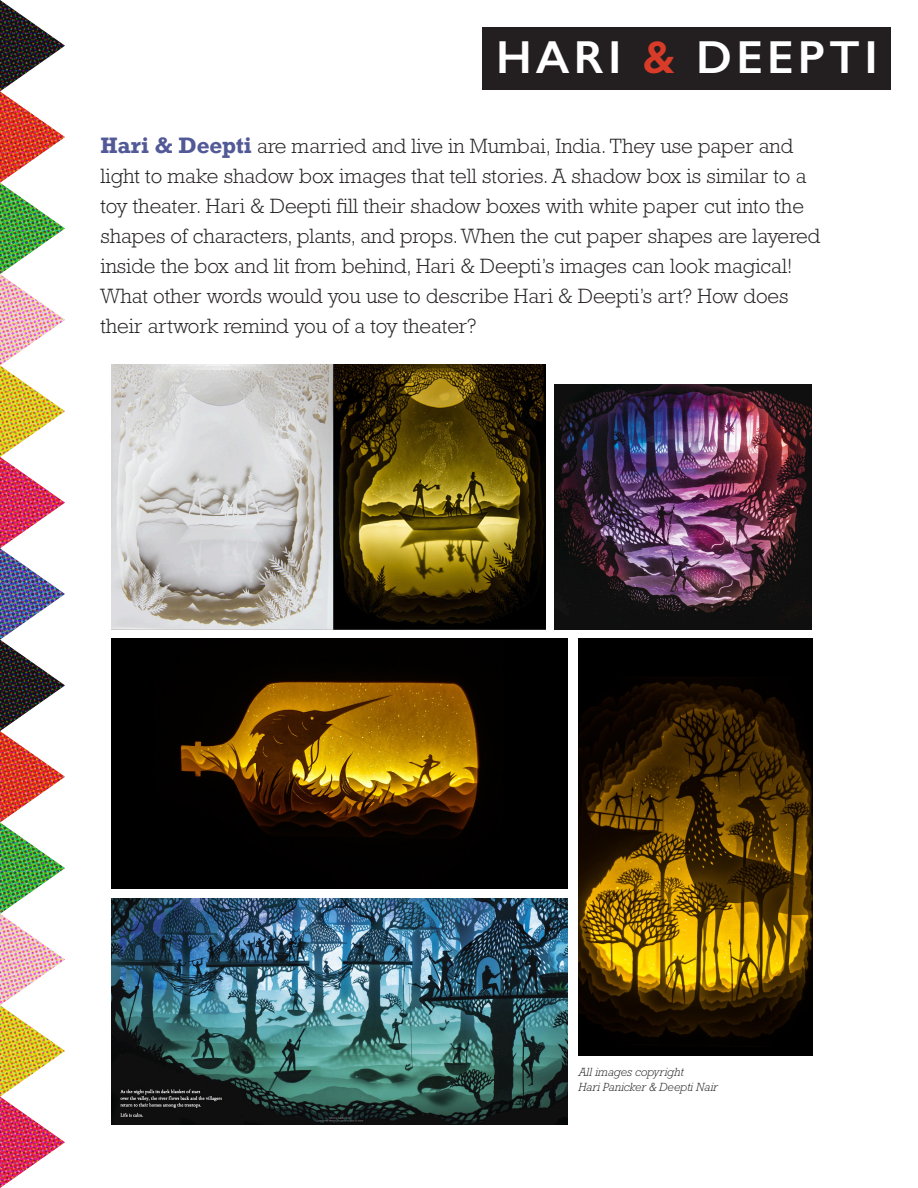
<style>
.page{position:relative;width:918px;height:1188px;background:#fff}
.page>*{position:absolute;margin:0;border:0;box-sizing:border-box;transform-origin:0 0}
.t1{font:600 46.5px "Gill Sans";letter-spacing:.09em;color:#fff}
.t2{font:300 21px/30px "Rockwell";color:#231f20}
.t3{font:italic 300 12px "Rockwell";color:#231f20}
.s1{color:#d93b29}
.s2{font-weight:700;color:#525997}
</style>
<div class="page">
<img style="left:0;top:0;width:65px;height:1188px">
<div style="left:483px;top:27px;width:408px;height:63px;background:#231f20"></div>
<img style="left:112px;top:898px;width:456px;height:227px">
<img style="left:555px;top:385px;width:256px;height:245px">
<img style="left:112px;top:638px;width:456px;height:250px">
<img style="left:112px;top:364px;width:433px;height:266px">
<img style="left:578px;top:638px;width:234px;height:417px">
<p class="t1" style="left:496px;top:29px;width:383px">HARI <span class="s1">&amp;</span> DEEPTI</p>
<p class="t2" style="left:100px;top:131px;width:721px"><span class="s2">Hari &amp; Deepti</span> are married and live in Mumbai, India. They use paper and light to make shadow box images that tell stories. A shadow box is similar to a toy theater. Hari &amp; Deepti fill their shadow boxes with white paper cut into the shapes of characters, plants, and props. When the cut paper shapes are layered inside the box and lit from behind, Hari &amp; Deepti’s images can look magical!<br>What other words would you use to describe Hari &amp; Deepti’s art? How does their artwork remind you of a toy theater?</p>
<p class="t3" style="left:578px;top:1065px;width:107px">All images copyright</p>
<p class="t3" style="left:578px;top:1080px;width:141px">Hari Panicker &amp; Deepti Nair</p>
</div>
